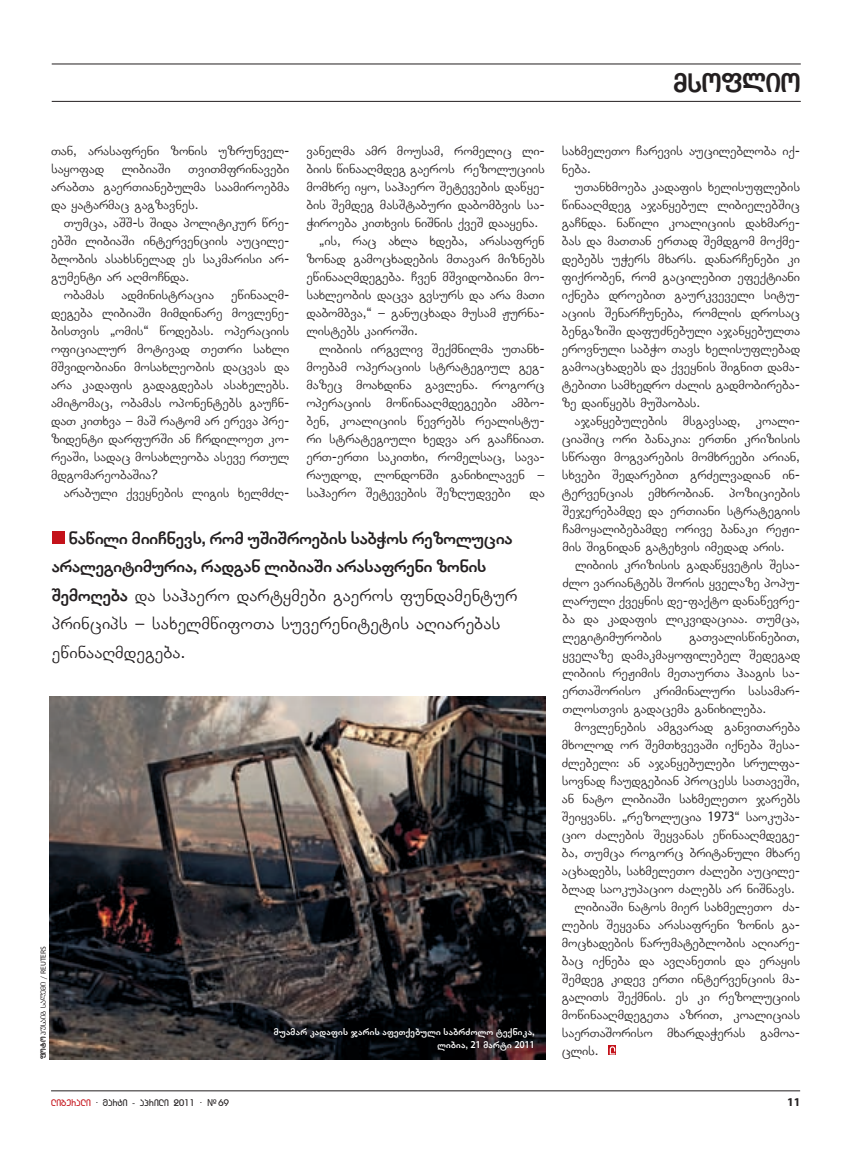
<style>
.page{position:relative;width:864px;height:1153px;background:#fff}
.page>*{position:absolute;margin:0;border:0;box-sizing:border-box;transform-origin:0 0}
.t1{font:700 27px "A Kolkhety M";letter-spacing:-.01em;color:#231f20}
.t2{font:700 18px/28.5px "A Kolkhety N";color:#231f20}
.t3{font:13.5px/18px "A Kolkhety N";letter-spacing:-.01em;color:#231f20;text-align:justify}
.t4{font:700 12px "Myriad Pro";color:#231f20}
.t5{font:10.5px "Bauhaus Mtavruli Thin A";color:#231f20}
.t6{font:10.5px "Bauhaus Mtavruli Thin A";color:#c4121a}
.t7{font:700 9.75px/13.5px "A Kolkhety N";letter-spacing:.03em;color:#fff;text-align:right}
.t8{font:7.5px "A Kolkhety M";color:#231f20}
.s1{font-weight:400}
.s2{font-weight:700}
.s3{font-family:"Myriad Pro"}
</style>
<div class="page">
<hr style="left:52px;top:64px;width:748px;height:1px;background:#231f20">
<hr style="left:52px;top:101px;width:748px;height:1px;background:#231f20">
<img style="left:49px;top:696px;width:496px;height:363px">
<svg style="left:608px;top:1045px;width:8px;height:10px"></svg>
<svg style="left:609px;top:1046px;width:6px;height:8px"></svg>
<div style="left:52px;top:530px;width:13px;height:13px;background:#c4121a"></div>
<hr style="left:51px;top:1090px;width:748px;height:1px;background:#231f20">
<h1 class="t1" style="left:673px;top:70px;width:129px">MSOFLIO</h1>
<p class="t3" style="left:51px;top:142px;width:240px">TAN, ARASAFRENI ZONIS UZRUNVEL-<br>SAYOFAD</p>
<p class="t3" style="left:122px;top:160px;width:50px">LIBIASI</p>
<p class="t3" style="left:51px;top:160px;width:240px;text-indent:137px">TVITMFRINAVEBI ARABTA GAERTIANEBULMA SAAMIROEBMA DA YATARMAC GAGZAVNES.</p>
<p class="t3" style="left:64px;top:214px;width:227px">TUMCA, ASS-S SIDA POLITIKUR WRE-</p>
<p class="t3" style="left:51px;top:232px;width:240px">EBSI LIBIASI INTERVENCIIS AUCILE-</p>
<p class="t3" style="left:51px;top:250px;width:240px">BLOBIS ASAXSNELAD ES SAKMARISI AR-</p>
<p class="t3" style="left:51px;top:268px;width:140px">GUMENTI AR ARMOCNDA.</p>
<p class="t3" style="left:64px;top:286px;width:42px">OBAMAS</p>
<p class="t3" style="left:121px;top:286px;width:94px">ADMINISTRACIA</p>
<p class="t3" style="left:51px;top:286px;width:240px;text-indent:180px">EWINAARM-DEGEBA LIBIASI MIMDINARE MOVLENE-BISTVIS „OMIS“ WODEBAS. OPERACIIS OFICIALUR MOTIVAD TETRI SAXLI MSVIDOBIANI MOSAXLEOBIS DACVAS DA ARA KADAFIS GADAGDEBAS ASAXELEBS.<br>AMITOMAC, OBAMAS OPONENTEBS GAUCN-DAT KITXVA _ MAS RATOM AR EREVA PRE-ZIDENTI DARFURSI AN CRDILOET KO-REASI, SADAC MOSAXLEOBA ASEVE RTUL MDGOMAREOBASIA?</p>
<p class="t3" style="left:64px;top:484px;width:227px">ARABULI QVEYNEBIS LIGIS XELMZR-</p>
<p class="t3" style="left:306px;top:142px;width:240px">VANELMA AMR MOUSAM, ROMELIC LI-</p>
<p class="t3" style="left:306px;top:160px;width:240px">BIIS WINAARMDEG GAEROS REZOLUCIIS</p>
<p class="t3" style="left:306px;top:178px;width:240px">MOMXRE IYO, SAHAERO SETEVEBIS DAWYE-</p>
<p class="t3" style="left:306px;top:196px;width:240px">BIS SEMDEG MASSTABURI DABOMBVIS SA-</p>
<p class="t3" style="left:306px;top:214px;width:233px">WIROEBA KITXVIS NISNIS QVES DAAYENA.</p>
<p class="t3" style="left:319px;top:232px;width:227px">„IS, RAC AXLA XDEBA, ARASAFREN</p>
<p class="t3" style="left:306px;top:250px;width:240px">ZONAD GAMOCXADEBIS MTAVAR MIZNEBS</p>
<p class="t3" style="left:306px;top:268px;width:240px">EWINAARMDEGEBA. CVEN MSVIDOBIANI MO-</p>
<p class="t3" style="left:306px;top:286px;width:240px">SAXLEOBIS DACVA GVSURS DA ARA MATI</p>
<p class="t3" style="left:306px;top:304px;width:240px">DABOMBVA,“ _ GANUCXADA MUSAM JURNA-</p>
<p class="t3" style="left:306px;top:322px;width:113px">LISTEBS KAIROSI.</p>
<p class="t3" style="left:319px;top:340px;width:227px">LIBIIS IRGVLIV SEQMNILMA UTANX-</p>
<p class="t3" style="left:306px;top:358px;width:240px">MOEBAM OPERACIIS STRATEGIUL GEG-</p>
<p class="t3" style="left:306px;top:376px;width:240px">MAZEC MOAXDINA GAVLENA. ROGORC</p>
<p class="t3" style="left:306px;top:394px;width:240px">OPERACIIS MOWINAARMDEGEEBI AMBO-</p>
<p class="t3" style="left:306px;top:412px;width:240px">BEN, KOALICIIS WEVREBS REALISTU-</p>
<p class="t3" style="left:306px;top:430px;width:240px">RI STRATEGIULI XEDVA AR GAACNIAT.</p>
<p class="t3" style="left:306px;top:448px;width:240px">ERT-ERTI SAKITXI, ROMELSAC, SAVA-</p>
<p class="t3" style="left:306px;top:466px;width:240px">RAUDOD, LONDONSI GANIXILAVEN _</p>
<p class="t3" style="left:306px;top:484px;width:205px">SAHAERO SETEVEBIS SEZRUDVEBI</p>
<p class="t3" style="left:529px;top:484px;width:17px">DA</p>
<h2 class="t2" style="left:52px;top:524px;width:467px;text-indent:17px">NAWILI MIICNEVS, ROM USISROEBIS SABWOS REZOLUCIA ARALEGITIMURIA, RADGAN LIBIASI ARASAFRENI ZONIS SEMOREBA <span class="s1">DA SAHAERO DARTYMEBI GAEROS FUNDAMENTUR PRINCIPS _ SAXELMWIFOTA SUVERENITETIS ARIAREBAS EWINAARMDEGEBA.</span></h2>
<p class="t8" style="left:40px;top:1059px;width:115px;rotate:-90deg"><span class="s2">FOTO</span> husaib salemi / <span class="s3">REUTERS</span></p>
<p class="t7" style="left:274px;top:1025px;width:262px">MUAMAR KADAFIS JARIS AFETQEBULI SABRZOLO TEQNIKA,<br>LIBIA, 21 MARTI 2011</p>
<p class="t3" style="left:561px;top:142px;width:240px">SAXMELETO CAREVIS AUCILEBLOBA IQ-<br>NEBA.</p>
<p class="t3" style="left:561px;top:178px;width:240px;text-indent:13px">UTANXMOEBA KADAFIS XELISUFLEBIS WINAARMDEG AJANYEBUL LIBIELEBSIC GACNDA. NAWILI KOALICIIS DAXMARE-BAS DA MATTAN ERTAD SEMDGOM MOQME-DEBEBS UWERS MXARS. DANARCENEBI KI FIQROBEN, ROM GACILEBIT EFEQTIANI IQNEBA DROEBIT GAURKVEVELI SITU-ACIIS SENARCUNEBA, ROMLIS DROSAC BENGAZISI DAFUZNEBULI AJANYEBULTA EROVNULI SABWO TAVS XELISUFLEBAD GAMOACXADEBS DA QVEYNIS SIGNIT DAMA-TEBITI SAMXEDRO ZALIS GADMOBIREBA-ZE DAIWYEBS MUSAOBAS.</p>
<p class="t3" style="left:561px;top:412px;width:240px;text-indent:13px">AJANYEBULEBIS MSGAVSAD, KOALI-CIASIC ORI BANAKIA: ERTNI KRIZISIS SWRAFI MOGVAREBIS MOMXREEBI ARIAN, SXVEBI SEDAREBIT GRZELVADIAN IN-TERVENCIAS EMXROBIAN. POZICIEBIS SEJEREBAMDE DA ERTIANI STRATEGIIS CAMOYALIBEBAMDE ORIVE BANAKI REJI-MIS SIGNIDAN GATEXVIS IMEDAD ARIS.</p>
<p class="t3" style="left:562px;top:556px;width:239px;text-indent:13px">LIBIIS KRIZISIS GADAWYVETIS SESA-ZLO VARIANTEBS SORIS YVELAZE POPU-LARULI QVEYNIS DE-FAQTO DANAWEVRE-BA DA KADAFIS LIKVIDACIAA. TUMCA, LEGITIMUROBIS</p>
<p class="t3" style="left:562px;top:628px;width:239px;text-indent:126px">GATVALISWINEBIT, YVELAZE DAMAKMAYOFILEBEL SEDEGAD LIBIIS REJIMIS METAURTA HAAGIS SA-ERTASORISO KRIMINALURI SASAMAR-TLOSTVIS GADACEMA GANIXILEBA.</p>
<p class="t3" style="left:574px;top:718px;width:227px">MOVLENEBIS AMGVARAD GANVITAREBA</p>
<p class="t3" style="left:561px;top:736px;width:240px">MXOLOD OR SEMTXVEVASI IQNEBA SESA-</p>
<p class="t3" style="left:561px;top:754px;width:240px">ZLEBELI: AN AJANYEBULEBI SRULFA-</p>
<p class="t3" style="left:561px;top:772px;width:240px">SOVNAD CAUDGEBIAN PROCESS SATAVESI,</p>
<p class="t3" style="left:561px;top:790px;width:240px">AN NATO LIBIASI SAXMELETO JAREBS</p>
<p class="t3" style="left:561px;top:808px;width:240px">SEIYVANS. „REZOLUCIA 1973“ SAOKUPA-</p>
<p class="t3" style="left:561px;top:826px;width:240px">CIO ZALEBIS SEYVANAS EWINAARMDEGE-</p>
<p class="t3" style="left:561px;top:844px;width:240px">BA, TUMCA ROGORC BRITANULI MXARE</p>
<p class="t3" style="left:561px;top:862px;width:240px">ACXADEBS, SAXMELETO ZALEBI AUCILE-</p>
<p class="t3" style="left:561px;top:880px;width:234px">BLAD SAOKUPACIO ZALEBS AR NISNAVS.</p>
<p class="t3" style="left:574px;top:898px;width:227px">LIBIASI NATOS MIER SAXMELETO ZA-</p>
<p class="t3" style="left:561px;top:916px;width:240px">LEBIS SEYVANA ARASAFRENI ZONIS GA-</p>
<p class="t3" style="left:561px;top:934px;width:240px">MOCXADEBIS WARUMATEBLOBIS ARIARE-</p>
<p class="t3" style="left:561px;top:952px;width:240px">BAC IQNEBA DA AVRANETIS DA ERAYIS</p>
<p class="t3" style="left:561px;top:970px;width:240px">SEMDEG KIDEV ERTI INTERVENCIIS MA-</p>
<p class="t3" style="left:561px;top:988px;width:240px">GALITS SEQMNIS. ES KI REZOLUCIIS</p>
<p class="t3" style="left:561px;top:1006px;width:240px">MOWINAARMDEGETA AZRIT, KOALICIAS</p>
<p class="t3" style="left:561px;top:1024px;width:240px">SAERTASORISO MXARDAWERAS GAMOA-</p>
<p class="t3" style="left:561px;top:1042px;width:38px">CLIS.</p>
<p class="t6" style="left:51px;top:1097px;width:41px">LIBERALI</p>
<p class="t4" style="left:786px;top:1094px;width:15px">11</p>
<p class="t5" style="left:96px;top:1097px;width:135px">. MARTI - APRILI 2011 . <span class="s3">№</span> 69</p>
</div>
